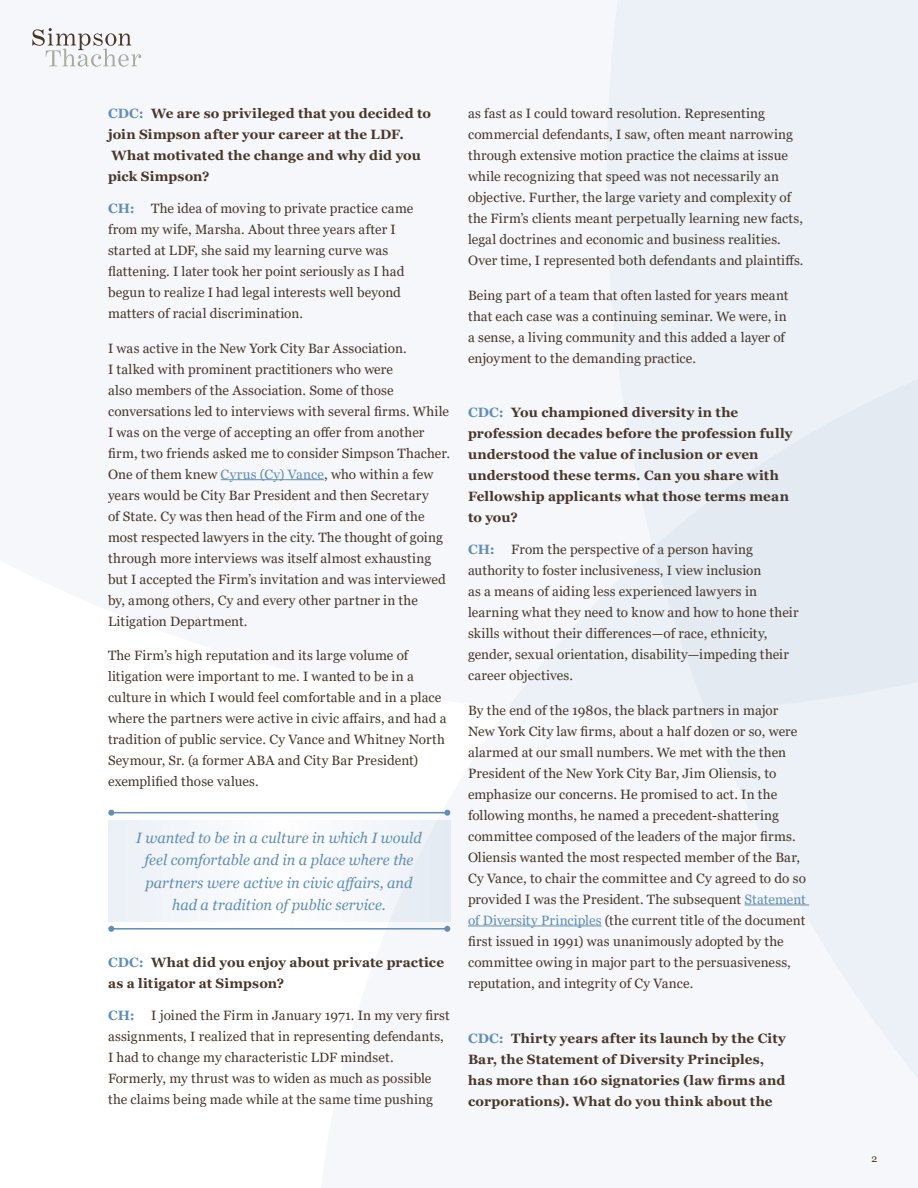
<style>
.page{position:relative;width:918px;height:1188px;background:#fff}
.page>*{position:absolute;margin:0;border:0;box-sizing:border-box;transform-origin:0 0}
.ST_P_body{font:italic 15px/22.5px "Georgia";color:#5f8eb6;text-align:center}
.D_InterviewText_2nd{font:13.5px/21px "Georgia";letter-spacing:.01em;color:#483729}
.D_InterviewText{font:13.5px/21px "Georgia";letter-spacing:.01em;color:#483729}
.D_CD-C{font:700 13.5px/21px "Georgia";letter-spacing:.01em;color:#483729}
.t1{font:10.5px "Georgia";color:#483729}
.s1{color:#5f8eb6}
.s2{font-weight:700;color:#5f8eb6}
</style>
<div class="page">
<div style="left:607px;top:0;width:311px;height:303px;background:#ebf1f6"></div>
<svg style="left:314px;top:303px;width:604px;height:776px;fill:#f5f7fa"></svg>
<svg style="left:32px;top:28px;width:109px;height:39px"></svg>
<hr style="left:221px;top:479px;width:103px;height:1px;background:#5f8eb6">
<hr style="left:745px;top:905px;width:64px;height:1px;background:#5f8eb6">
<hr style="left:468px;top:926px;width:134px;height:1px;background:#5f8eb6">
<hr style="left:111px;top:812px;width:336px;height:1px;background:#5f8eb6">
<svg style="left:108px;top:810px;width:6px;height:6px"></svg>
<svg style="left:444px;top:810px;width:6px;height:6px"></svg>
<hr style="left:111px;top:928px;width:336px;height:2px;background:#5f8eb6">
<svg style="left:108px;top:926px;width:6px;height:6px"></svg>
<svg style="left:444px;top:926px;width:6px;height:6px"></svg>
<div style="left:108px;top:820px;width:342px;height:101px;background:linear-gradient(to right,#f6f8fb,#f1f4f8)"></div>
<p class="D_CD-C" style="left:108px;top:103px;width:325px"><span class="s1">CDC:</span> We are so privileged that you decided to join Simpson after your career at the LDF.<br>What motivated the change and why did you pick Simpson?</p>
<p class="D_InterviewText" style="left:108px;top:198px;width:307px"><span class="s2">CH:</span> The idea of moving to private practice came from my wife, Marsha. About three years after I started at LDF, she said my learning curve was flattening. I later took her point seriously as I had begun to realize I had legal interests well beyond matters of racial discrimination.</p>
<p class="D_InterviewText_2nd" style="left:108px;top:338px;width:343px">I was active in the New York City Bar Association.<br>I talked with prominent practitioners who were<br>also members of the Association. Some of those conversations led to interviews with several firms. While I was on the verge of accepting an offer from another firm, two friends asked me to consider Simpson Thacher.<br>One of them knew <span class="s1">Cyrus (Cy) Vance</span>, who within a few years would be City Bar President and then Secretary<br>of State. Cy was then head of the Firm and one of the most respected lawyers in the city. The thought of going through more interviews was itself almost exhausting but I accepted the Firm’s invitation and was interviewed by, among others, Cy and every other partner in the Litigation Department.</p>
<p class="D_InterviewText_2nd" style="left:108px;top:645px;width:340px">The Firm’s high reputation and its large volume of litigation were important to me. I wanted to be in a culture in which I would feel comfortable and in a place where the partners were active in civic affairs, and had a tradition of public service. Cy Vance and Whitney North Seymour, Sr. (a former ABA and City Bar President) exemplified those values.</p>
<p class="ST_P_body" style="left:136px;top:826px;width:287px">I wanted to be in a culture in which I would feel comfortable and in a place where the partners were active in civic affairs, and had a tradition of public service.</p>
<p class="D_CD-C" style="left:108px;top:952px;width:338px"><span class="s1">CDC:</span> What did you enjoy about private practice as a litigator at Simpson?</p>
<p class="D_InterviewText" style="left:108px;top:1005px;width:343px"><span class="s2">CH:</span> I joined the Firm in January 1971. In my very first assignments, I realized that in representing defendants, I had to change my characteristic LDF mindset.<br>Formerly, my thrust was to widen as much as possible the claims being made while at the same time pushing</p>
<p class="D_InterviewText" style="left:468px;top:103px;width:337px">as fast as I could toward resolution. Representing commercial defendants, I saw, often meant narrowing through extensive motion practice the claims at issue while recognizing that speed was not necessarily an objective. Further, the large variety and complexity of the Firm’s clients meant perpetually learning new facts, legal doctrines and economic and business realities.<br>Over time, I represented both defendants and plaintiffs.</p>
<p class="D_InterviewText_2nd" style="left:468px;top:285px;width:322px">Being part of a team that often lasted for years meant that each case was a continuing seminar. We were, in a sense, a living community and this added a layer of enjoyment to the demanding practice.</p>
<p class="D_CD-C" style="left:468px;top:402px;width:326px"><span class="s1">CDC:</span> You championed diversity in the profession decades before the profession fully understood the value of inclusion or even understood these terms. Can you share with Fellowship applicants what those terms mean to you?</p>
<p class="D_InterviewText" style="left:468px;top:539px;width:332px"><span class="s2">CH:</span> From the perspective of a person having authority to foster inclusiveness, I view inclusion<br>as a means of aiding less experienced lawyers in learning what they need to know and how to hone their skills without their differences—of race, ethnicity, gender, sexual orientation, disability—impeding their career objectives.</p>
<p class="D_InterviewText_2nd" style="left:468px;top:700px;width:339px">By the end of the 1980s, the black partners in major New York City law firms, about a half dozen or so, were alarmed at our small numbers. We met with the then President of the New York City Bar, Jim Oliensis, to emphasize our concerns. He promised to act. In the following months, he named a precedent-shattering committee composed of the leaders of the major firms.<br>Oliensis wanted the most respected member of the Bar, Cy Vance, to chair the committee and Cy agreed to do so provided I was the President. The subsequent <span class="s1">Statement of Diversity Principles</span> (the current title of the document first issued in 1991) was unanimously adopted by the committee owing in major part to the persuasiveness, reputation, and integrity of Cy Vance.</p>
<p class="D_CD-C" style="left:468px;top:1027px;width:319px"><span class="s1">CDC:</span> Thirty years after its launch by the City Bar, the Statement of Diversity Principles, has more than 160 signatories (law firms and corporations). What do you think about the</p>
<p class="t1" style="left:872px;top:1152px;width:7px">2</p>
</div>
